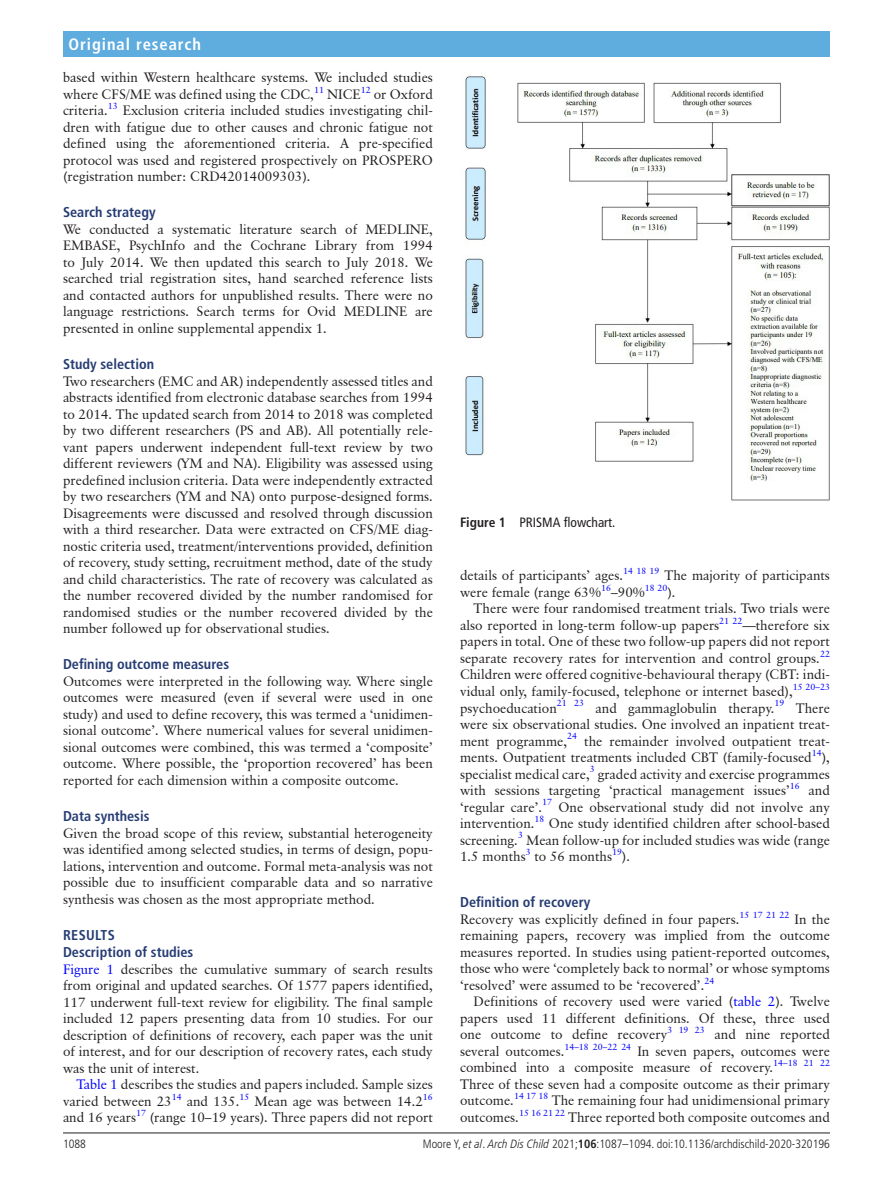
<style>
.page{position:relative;width:893px;height:1191px;background:#fff}
.page>*{position:absolute;margin:0;border:0;box-sizing:border-box;transform-origin:0 0}
.t1{font:700 condensed 16.5px "Frutiger LT Pro";letter-spacing:.055em;color:#fff}
.t2{font:700 condensed 14.25px/17.2px "Frutiger LT Pro";color:#263c74}
.t3{font:13.5px/16.5px "Classical Garamond BT";color:#231f20;text-align:justify}
.t4{font:condensed 13.5px "Frutiger LT Pro";color:#231f20}
.t5{font:300 condensed 12px "Frutiger LT Pro";color:#231f20}
.t6{font:9px "Classical Garamond BT";color:#00f}
.s1{color:#00f}
.s2{font-weight:700}
.s3{font-style:italic}
</style>
<div class="page">
<hr style="left:63px;top:1132px;width:767px;height:1px;background:#231f20">
<div style="left:63px;top:31px;width:767px;height:25px;background:#5facdf"></div>
<img style="left:465px;top:76px;width:365px;height:425px">
<p class="t1" style="left:69px;top:34px;width:134px">Original research</p>
<p class="t3" style="left:63px;top:69px;width:371px">based within Western healthcare systems. We included studies where CFS/ME was defined using the CDC,<sup>11</sup> NICE<sup>12</sup> or Oxford criteria.<sup>13</sup> Exclusion criteria included studies investigating chil&shy;dren with fatigue due to other causes and chronic fatigue not defined using the aforementioned criteria. A pre-specified protocol was used and registered prospectively on PROSPERO (registration number: CRD42014009303).</p>
<p class="t2" style="left:63px;top:204px;width:94px">Search strategy</p>
<p class="t3" style="left:63px;top:221px;width:371px">We conducted a systematic literature search of MEDLINE, EMBASE, PsychInfo and the Cochrane Library from 1994 to July 2014. We then updated this search to July 2018. We searched trial registration sites, hand searched reference lists and contacted authors for unpublished results. There were no language restrictions. Search terms for Ovid MEDLINE are presented in online supplemental appendix 1.</p>
<p class="t2" style="left:63px;top:355px;width:93px">Study selection</p>
<p class="t3" style="left:63px;top:372px;width:371px">Two researchers (EMC and AR) independently assessed titles and abstracts identified from electronic database searches from 1994 to 2014. The updated search from 2014 to 2018 was completed by two different researchers (PS and AB). All potentially rele&shy;vant papers underwent independent full-text review by two different reviewers (YM and NA). Eligibility was assessed using predefined inclusion criteria. Data were independently extracted by two researchers (YM and NA) onto purpose-designed forms.<br>Disagreements were discussed and resolved through discussion with a third researcher. Data were extracted on CFS/ME diag&shy;nostic criteria used, treatment/interventions provided, definition of recovery, study setting, recruitment method, date of the study and child characteristics. The rate of recovery was calculated as the number recovered divided by the number randomised for randomised studies or the number recovered divided by the number followed up for observational studies.</p>
<p class="t2" style="left:63px;top:656px;width:168px">Defining outcome measures</p>
<p class="t3" style="left:63px;top:673px;width:371px">Outcomes were interpreted in the following way. Where single outcomes were measured (even if several were used in one study) and used to define recovery, this was termed a ‘unidimen&shy;sional outcome’. Where numerical values for several unidimen&shy;sional outcomes were combined, this was termed a ‘composite’ outcome. Where possible, the ‘proportion recovered’ has been reported for each dimension within a composite outcome.</p>
<p class="t2" style="left:63px;top:807px;width:88px">Data synthesis</p>
<p class="t3" style="left:63px;top:824px;width:371px">Given the broad scope of this review, substantial heterogeneity was identified among selected studies, in terms of design, popu&shy;lations, intervention and outcome. Formal meta-analysis was not possible due to insufficient comparable data and so narrative synthesis was chosen as the most appropriate method.</p>
<p class="t2" style="left:63px;top:926px;width:132px">RESULTS<br>Description of studies</p>
<p class="t3" style="left:63px;top:960px;width:371px"><span class="s1">Figure 1</span> describes the cumulative summary of search results from original and updated searches. Of 1577 papers identified, 117 underwent full-text review for eligibility. The final sample included 12 papers presenting data from 10 studies. For our description of definitions of recovery, each paper was the unit of interest, and for our description of recovery rates, each study was the unit of interest.</p>
<p class="t3" style="left:63px;top:1076px;width:371px;text-indent:14px"><span class="s1">Table 1</span> describes the studies and papers included. Sample sizes varied between 23<sup>14</sup> and 135.<sup>15</sup> Mean age was between 14.2<sup>16 </sup>and 16 years<sup>17</sup> (range 10–19 years). Three papers did not report</p>
<p class="t4" style="left:460px;top:514px;width:157px"><span class="s2">Figure 1</span> PRISMA flowchart.</p>
<p class="t3" style="left:460px;top:567px;width:371px">details of participants’ ages.<sup>14</sup> <sup>18</sup> <sup>19</sup> The majority of participants were female (range 63%<sup>16</sup>–90%<sup>18</sup> <sup>20</sup>).</p>
<p class="t3" style="left:460px;top:600px;width:371px;text-indent:14px">There were four randomised treatment trials. Two trials were also reported in long-term follow-up papers<sup>21</sup> <sup>22</sup>—therefore six papers in total. One of these two follow-up papers did not report separate recovery rates for intervention and control groups.<sup>22<br></sup>Children were offered cognitive-behavioural therapy (CBT: indi&shy;vidual only, family-focused, telephone or internet based),<sup>15</sup> <sup>20–23 </sup>psychoeducation<sup>21</sup> <sup>23</sup> and gammaglobulin therapy.<sup>19</sup> There were six observational studies. One involved an inpatient treat&shy;ment programme,<sup>24</sup> the remainder involved outpatient treat&shy;ments. Outpatient treatments included CBT (family-focused<sup>14</sup>), specialist medical care,<sup>3</sup> graded activity and exercise programmes with sessions targeting ‘practical management issues’<sup>16</sup> and ‘regular care’.<sup>17</sup></p>
<p class="t3" style="left:460px;top:798px;width:371px;text-indent:98px">One observational study did not involve any intervention.<sup>18</sup> One study identified children after school-based screening.<sup>3</sup> Mean follow-up for included studies was wide (range 1.5 months<sup>3</sup> to 56 months</p>
<p class="t6" style="left:612px;top:846px;width:11px">19</p>
<p class="t3" style="left:622px;top:848px;width:10px">).</p>
<p class="t2" style="left:460px;top:893px;width:132px">Definition of recovery</p>
<p class="t3" style="left:460px;top:910px;width:371px">Recovery was explicitly defined in four papers.<sup>15</sup> <sup>17</sup> <sup>21</sup> <sup>22</sup> In the remaining papers, recovery was implied from the outcome measures reported. In studies using patient-reported outcomes, those who were ‘completely back to normal’ or whose symptoms ‘resolved’ were assumed to be ‘recovered’.<sup>24</sup></p>
<p class="t3" style="left:460px;top:993px;width:371px;text-indent:14px">Definitions of recovery used were varied (<span class="s1">table 2</span>). Twelve papers used 11 different definitions. Of these, three used one outcome to define recovery<sup>3</sup> <sup>19</sup> <sup>23</sup></p>
<p class="t3" style="left:460px;top:1026px;width:371px;text-indent:254px">and nine reported several outcomes.<sup>14–18</sup> <sup>20–22</sup> <sup>24</sup> In seven papers, outcomes were combined into a composite measure of recovery.<sup>14–18</sup> <sup>21</sup> <sup>22<br></sup>Three of these seven had a composite outcome as their primary outcome.<sup>14</sup> <sup>17</sup> <sup>18</sup> The remaining four had unidimensional primary outcomes.<sup>15</sup> <sup>16</sup> <sup>21</sup> <sup>22</sup> Three reported both composite outcomes and</p>
<p class="t5" style="left:63px;top:1136px;width:25px">1088</p>
<p class="t5" style="left:423px;top:1136px;width:409px">Moore Y, <span class="s3">et al</span>. <span class="s3">Arch Dis Child</span> 2021;<span class="s2">106</span>:1087–1094. doi:10.1136/archdischild-2020-320196</p>
</div>
